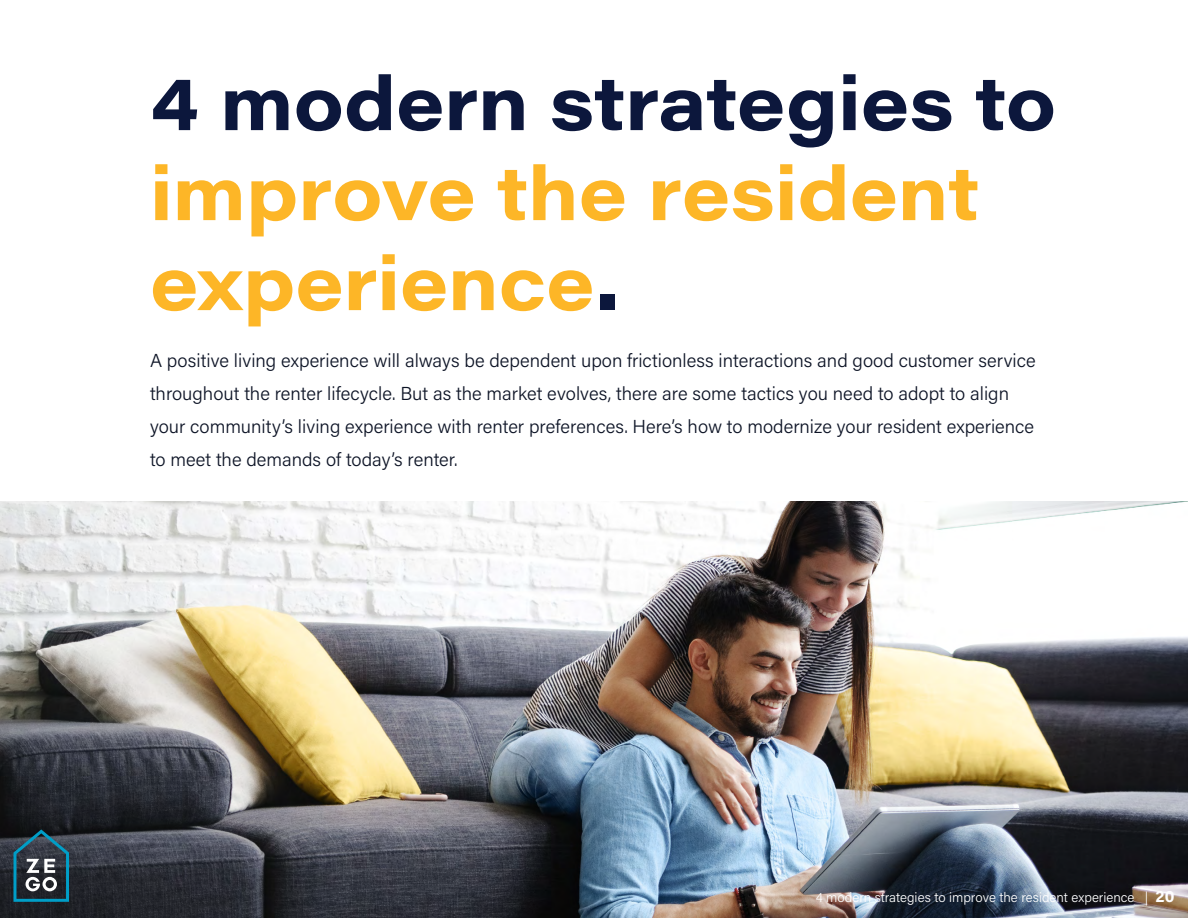
<style>
.page{position:relative;width:1188px;height:918px;background:#fff}
.page>*{position:absolute;margin:0;border:0;box-sizing:border-box;transform-origin:0 0}
.t1{font:700 75px/90px "Acumin Pro Wide";color:#fdb627}
.t2{font:700 75px "Acumin Pro Wide";color:#0c173c}
.t3{font:300 18.75px/33px "Acumin Pro";color:#0d1426}
.t4{font:300 13.5px "Acumin Pro";color:#fff}
.s1{color:#0c173c}
.s2{font-weight:700;font-size:16.5px}
</style>
<div class="page">
<img style="left:0;top:501px;width:1188px;height:417px">
<svg style="left:14px;top:829px;width:55px;height:73px"></svg>
<h1 class="t2" style="left:150px;top:49px;width:908px">4 modern strategies to</h1>
<h1 class="t1" style="left:150px;top:144px;width:831px">improve the resident experience<span class="s1">.</span></h1>
<p class="t3" style="left:150px;top:343px;width:887px">A positive living experience will always be dependent upon frictionless interactions and good customer service throughout the renter lifecycle. But as the market evolves, there are some tactics you need to adopt to align your community’s living experience with renter preferences. Here’s how to modernize your resident experience to meet the demands of today’s renter.</p>
<p class="t4" style="left:816px;top:888px;width:360px">4 modern strategies to improve the resident experience | <span class="s2">20</span></p>
</div>
